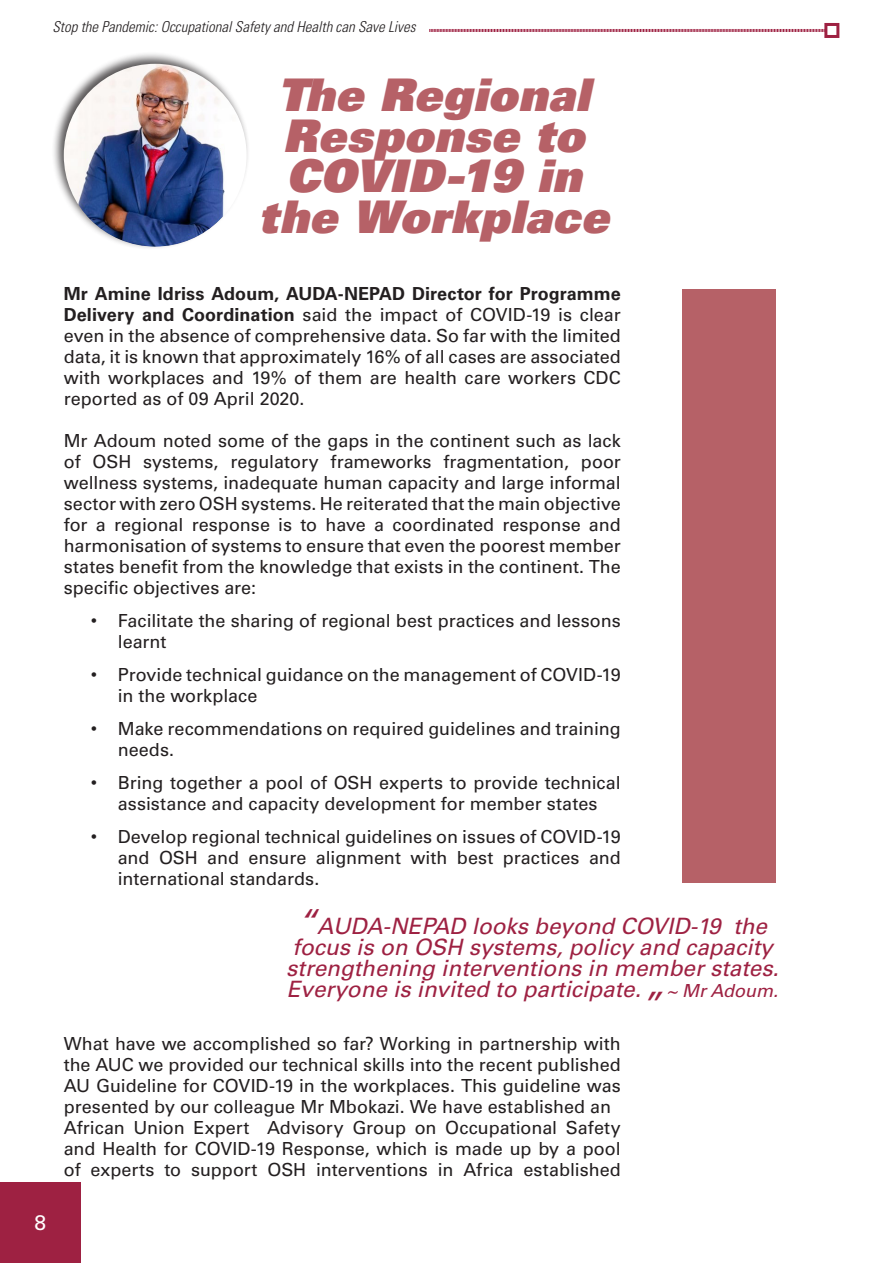
<style>
.page{position:relative;width:893px;height:1263px;background:#fff}
.page>*{position:absolute;margin:0;border:0;box-sizing:border-box;transform-origin:0 0}
.Main_Heading{font:45px/40.5px "Univers LT Std X Black Obl";letter-spacing:.01em;color:#b66167;text-align:center}
.t1{font:italic 34.95px "Univers LT Std";color:#9e2142}
.t2{font:italic 22.5px/21px "Univers LT Std";color:#9e2142}
.t3{font:21px "Univers LT Std";color:#fff}
.t4{font:18px/21px "Univers LT Std";color:#231f20;text-align:justify}
.t5{font:italic 18px "Univers LT Std";color:#9e2142}
.t6{font:italic 300 condensed 15px "Univers LT Std";color:#231f20}
.s1{font-weight:700}
.s2{font-family:"Arial"}
.s3{font-size:34.5px}
</style>
<div class="page">
<div style="left:0;top:1182px;width:81px;height:81px;background:#9e2142"></div>
<svg style="left:429px;top:29px;width:395px;height:3px"></svg>
<div style="left:824px;top:23px;width:15px;height:15px;border:3px solid #9e2142"></div>
<div style="left:51px;top:51px;width:200px;height:200px;background:#231f20;opacity:.75"></div>
<img style="left:64px;top:64px;width:183px;height:183px;border-radius:91px">
<div style="left:682px;top:289px;width:93px;height:593px;background:#b66167"></div>
<hr style="left:892px;top:1182px;width:1px;height:81px;background:#9e2142">
<p class="t6" style="left:52px;top:18px;width:365px">Stop the Pandemic: Occupational Safety and Health can Save Lives</p>
<p class="Main_Heading" style="left:259px;top:74px;width:352px">The Regional<br>Response to<br>COVID-19 in the Workplace</p>
<p class="t3" style="left:35px;top:1210px;width:13px">8</p>
<p class="t4" style="left:64px;top:283px;width:559px"><span class="s1">Mr Amine Idriss Adoum, AUDA-NEPAD Director for Programme Delivery and Coordination</span> said the impact of COVID-19 is clear even in the absence of comprehensive data. So far with the limited data, it is known that approximately 16% of all cases are associated with workplaces and 19% of them are health care workers CDC reported as of 09 April 2020.</p>
<p class="t4" style="left:64px;top:430px;width:559px">Mr Adoum noted some of the gaps in the continent such as lack of OSH systems, regulatory frameworks fragmentation, poor wellness systems, inadequate human capacity and large informal sector with zero OSH systems. He reiterated that the main objective for a regional response is to have a coordinated response and harmonisation of systems to ensure that even the poorest member states benefit from the knowledge that exists in the continent. The specific objectives are:</p>
<p class="t4" style="left:118px;top:610px;width:504px;text-indent:-27px"><span class="s2">•</span> Facilitate the sharing of regional best practices and lessons learnt</p>
<p class="t4" style="left:118px;top:664px;width:504px;text-indent:-27px"><span class="s2">•</span> Provide technical guidance on the management of COVID-19 in the workplace</p>
<p class="t4" style="left:118px;top:718px;width:504px;text-indent:-27px"><span class="s2">•</span> Make recommendations on required guidelines and training needs.</p>
<p class="t4" style="left:91px;top:772px;width:531px;text-align:center"><span class="s2">•</span> Bring together a pool of OSH experts to provide technical assistance and capacity development for member states</p>
<p class="t4" style="left:118px;top:826px;width:505px;text-indent:-27px"><span class="s2">•</span> Develop regional technical guidelines on issues of COVID-19 and OSH and ensure alignment with best practices and international standards.</p>
<p class="t2" style="left:286px;top:916px;width:494px;text-indent:12px"><span class="s3">“</span>AUDA-NEPAD looks beyond COVID-19 the focus is on OSH systems, policy and capacity strengthening interventions in member states.<br>Everyone is invited to participate.</p>
<p class="t1" style="left:641px;top:984px;width:21px">”</p>
<p class="t5" style="left:667px;top:980px;width:113px">~ Mr Adoum.</p>
<p class="t4" style="left:64px;top:1033px;width:558px">What have we accomplished so far? Working in partnership with the AUC we provided our technical skills into the recent published AU Guideline for COVID-19 in the workplaces. This guideline was presented by our colleague Mr Mbokazi. We have established an</p>
<p class="t4" style="left:64px;top:1117px;width:559px">African Union Expert Advisory Group on Occupational Safety and Health for COVID-19 Response, which is made up by a pool of experts to support OSH interventions in Africa established</p>
</div>
